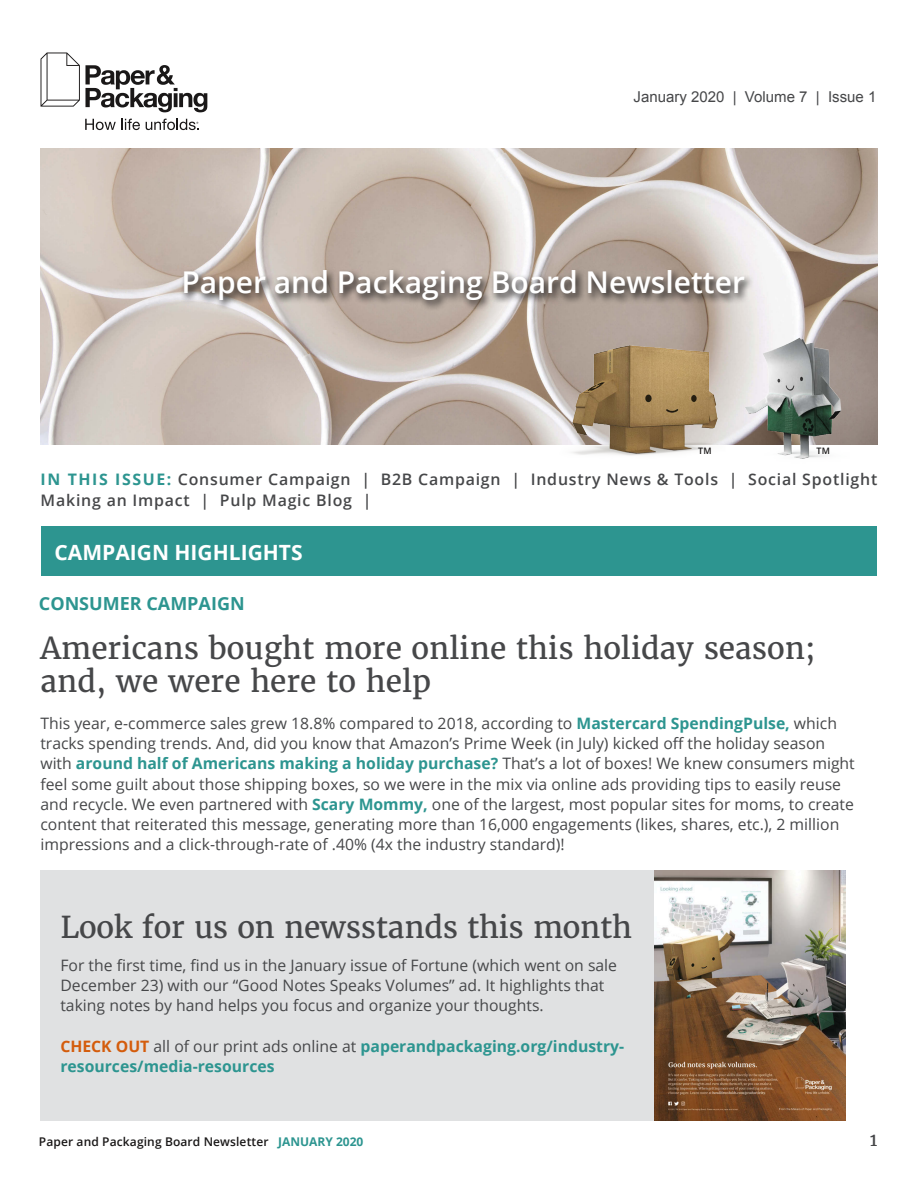
<style>
.page{position:relative;width:918px;height:1188px;background:#fff}
.page>*{position:absolute;margin:0;border:0;box-sizing:border-box;transform-origin:0 0}
.t1{font:30px/33px "Merriweather";color:#464749}
.t2{font:600 30px "Open Sans";color:#fff}
.t3{font:700 21px "Open Sans";color:#fff}
.t4{font:700 18px "Open Sans";color:#2d9590}
.t5{font:18px "Merriweather";color:#464749}
.t6{font:600 15.9px/21px "Open Sans";letter-spacing:.05em;color:#464749}
.t7{font:15.75px/20.2px "Open Sans";color:#464749}
.t8{font:700 15.75px/20.2px "Open Sans";color:#2d9590}
.t9{font:15px "Arial";color:#464749}
.t10{font:600 12px "Open Sans";letter-spacing:.01em;color:#1a1818}
.t11{font:600 8.85px "Open Sans";color:#1a1818}
.s1{font-weight:700;color:#2d9590}
.s2{color:#d45c0c}
.s3{font-weight:400;color:#464749}
</style>
<div class="page">
<div style="left:40px;top:870px;width:617px;height:250px;background:#e0e1e2"></div>
<img style="left:41px;top:149px;width:836px;height:296px">
<svg style="left:41px;top:52px;width:166px;height:60px"></svg>
<svg style="left:85px;top:119px;width:55px;height:11px"></svg>
<svg style="left:146px;top:119px;width:53px;height:11px"></svg>
<img style="left:735px;top:314px;width:143px;height:145px">
<img style="left:536px;top:327px;width:193px;height:129px">
<svg style="left:180px;top:267px;width:574px;height:44px;background:#a49991"></svg>
<div style="left:41px;top:526px;width:836px;height:49px;background:#2d9590"></div>
<img style="left:654px;top:871px;width:192px;height:249px">
<p class="t9" style="left:634px;top:87px;width:244px">January 2020 | Volume 7 | Issue 1</p>
<h1 class="t2" style="left:181px;top:262px;width:565px">Paper and Packaging Board Newsletter</h1>
<p class="t11" style="left:698px;top:445px;width:15px">TM</p>
<p class="t11" style="left:817px;top:445px;width:15px">TM</p>
<p class="t6" style="left:41px;top:469px;width:838px"><span class="s1">IN THIS ISSUE:</span> Consumer Campaign | B2B Campaign | Industry News &amp; Tools | Social Spotlight<br>Making an Impact | Pulp Magic Blog |</p>
<h2 class="t3" style="left:55px;top:538px;width:250px">CAMPAIGN HIGHLIGHTS</h2>
<p class="t4" style="left:39px;top:591px;width:207px">CONSUMER CAMPAIGN</p>
<h1 class="t1" style="left:41px;top:632px;width:777px">Americans bought more online this holiday season; and, we were here to help</h1>
<p class="t7" style="left:40px;top:713px;width:816px">This year, e-commerce sales grew 18.8% compared to 2018, according to <span class="s1">Mastercard SpendingPulse,</span> which tracks spending trends. And, did you know that Amazon’s Prime Week (in July) kicked off the holiday season with <span class="s1">around half of Americans making a holiday purchase?</span> That’s a lot of boxes! We knew consumers might feel some guilt about those shipping boxes, so we were in the mix via online ads providing tips to easily reuse and recycle. We even partnered with <span class="s1">Scary Mommy,</span> one of the largest, most popular sites for moms, to create content that reiterated this message, generating more than 16,000 engagements (likes, shares, etc.), 2 million impressions and a click-through-rate of .40% (4x the industry standard)!</p>
<h1 class="t1" style="left:60px;top:911px;width:573px">Look for us on newsstands this month</h1>
<p class="t7" style="left:60px;top:954px;width:558px">For the first time, find us in the January issue of Fortune (which went on sale<br>December 23) with our “Good Notes Speaks Volumes” ad. It highlights that taking notes by hand helps you focus and organize your thoughts.</p>
<p class="t8" style="left:60px;top:1035px;width:565px"><span class="s2">CHECK OUT</span> <span class="s3">all of our print ads online at</span> paperandpackaging.org/industry&shy;resources/media-resources</p>
<p class="t10" style="left:39px;top:1133px;width:326px">Paper and Packaging Board Newsletter <span class="s1">JANUARY 2020</span></p>
<p class="t5" style="left:870px;top:1128px;width:9px">1</p>
</div>
